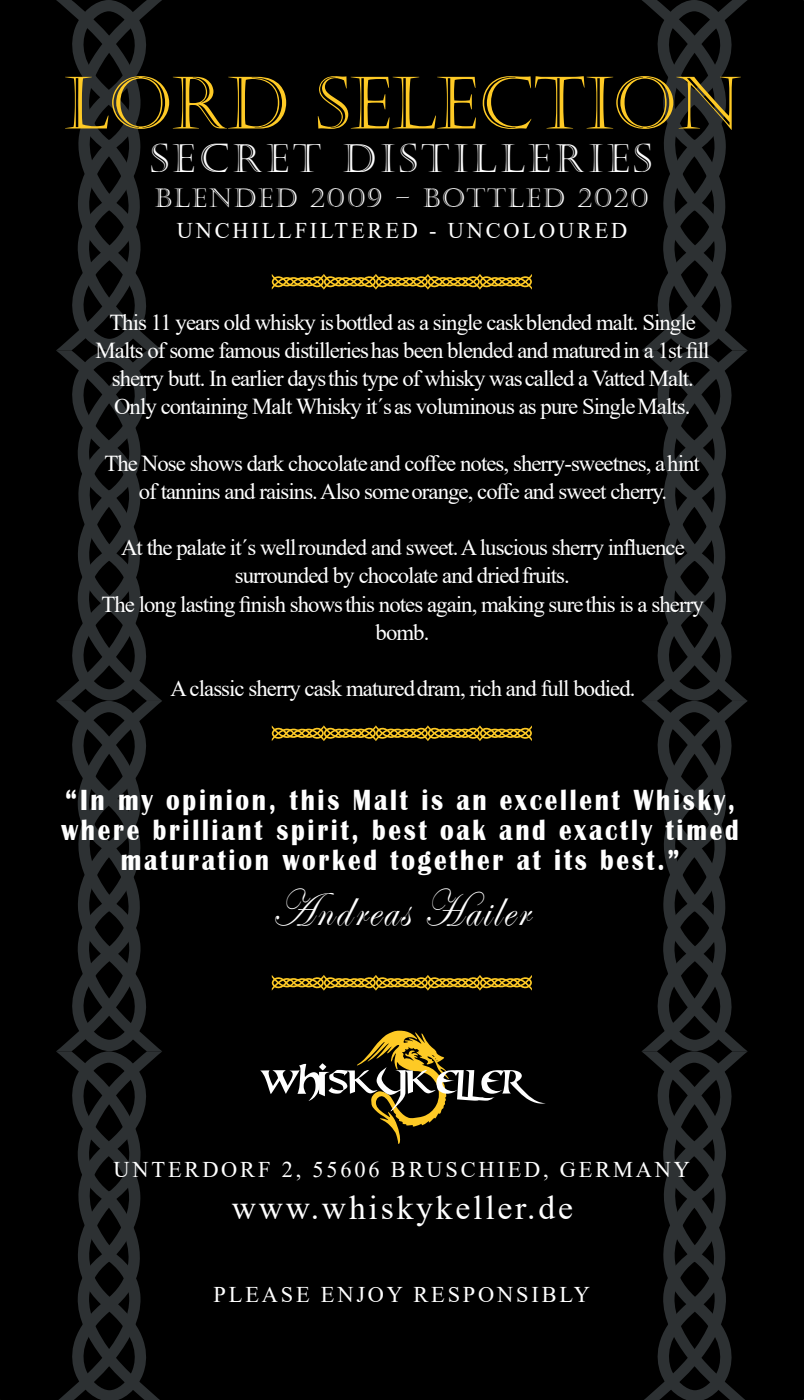
<style>
.page{position:relative;width:804px;height:1400px;background:#fff}
.page>*{position:absolute;margin:0;border:0;box-sizing:border-box;transform-origin:0 0}
.t1{font:72.1px "Castellar";color:#feca25}
.t2{font:53.2px "Edwardian Script ITC";letter-spacing:.06em;color:#fff;scale:.84 1}
.t3{font:39.2px "Castellar";letter-spacing:.09em;color:#fff}
.t4{font:33.6px "Times New Roman";letter-spacing:.085em;color:#fff}
.t5{font:700 30.1px/30.1px "Britannic";letter-spacing:.11em;color:#fff;text-align:center;scale:.84 1}
.t6{font:26.25px "Castellar";letter-spacing:.065em;color:#fff}
.t7{font:22.75px/28px "Times New Roman";letter-spacing:-.04em;color:#fff;text-align:center}
.t8{font:22.4px "Times New Roman";letter-spacing:.125em;color:#fff}
</style>
<div class="page">
<div style="left:0;top:0;width:804px;height:1399px;background:#000;border-radius:2px"></div>
<svg style="left:641px;top:0;width:107px;height:1399px"></svg>
<svg style="left:56px;top:0;width:106px;height:1399px"></svg>
<svg style="left:260px;top:1030px;width:286px;height:114px"></svg>
<svg style="left:272px;top:274px;width:260px;height:15px"></svg>
<svg style="left:272px;top:725px;width:260px;height:16px"></svg>
<svg style="left:272px;top:975px;width:260px;height:15px"></svg>
<h1 class="t1" style="left:64px;top:61px;width:679px">LORD SELECTION</h1>
<h3 class="t3" style="left:150px;top:136px;width:503px">SECRET DISTILLERIES</h3>
<p class="t6" style="left:154px;top:183px;width:496px">BLENDED 2009 – BOTTLED 2020</p>
<p class="t8" style="left:177px;top:222px;width:452px">UNCHILLFILTERED - UNCOLOURED</p>
<p class="t7" style="left:96px;top:310px;width:615px">This 11 years old whisky isbottled as a single caskblended malt. Single Malts of some famous distillerieshas been blended and maturedin a 1st fill sherry butt. In earlier daysthis type of whisky wascalled a Vatted Malt.<br>Only containing Malt Whisky it´sas voluminous as pure SingleMalts.</p>
<p class="t7" style="left:105px;top:451px;width:597px">The Nose shows dark chocolateand coffee notes, sherry-sweetnes, ahint of tannins and raisins.Also someorange, coffe and sweet cherry.</p>
<p class="t7" style="left:101px;top:535px;width:604px">At the palate it´s wellrounded and sweet.Aluscious sherry influence surrounded by chocolate and driedfruits.<br>The long lasting finish showsthis notes again, making surethis is a sherry bomb.</p>
<p class="t7" style="left:171px;top:676px;width:466px">A classic sherry cask matureddram, rich and full bodied.</p>
<h3 class="t5" style="left:62px;top:787px;width:808px">“In my opinion, this Malt is an excellent Whisky, where brilliant spirit, best oak and exactly timed maturation worked together at its best.”</h3>
<h2 class="t2" style="left:272px;top:879px;width:308px">Andreas Hailer</h2>
<p class="t8" style="left:114px;top:1160px;width:578px">UNTERDORF 2, 55606 BRUSCHIED, GERMANY</p>
<h3 class="t4" style="left:232px;top:1195px;width:343px">www.whiskykeller.de</h3>
<p class="t8" style="left:214px;top:1286px;width:378px">PLEASE ENJOY RESPONSIBLY</p>
</div>
